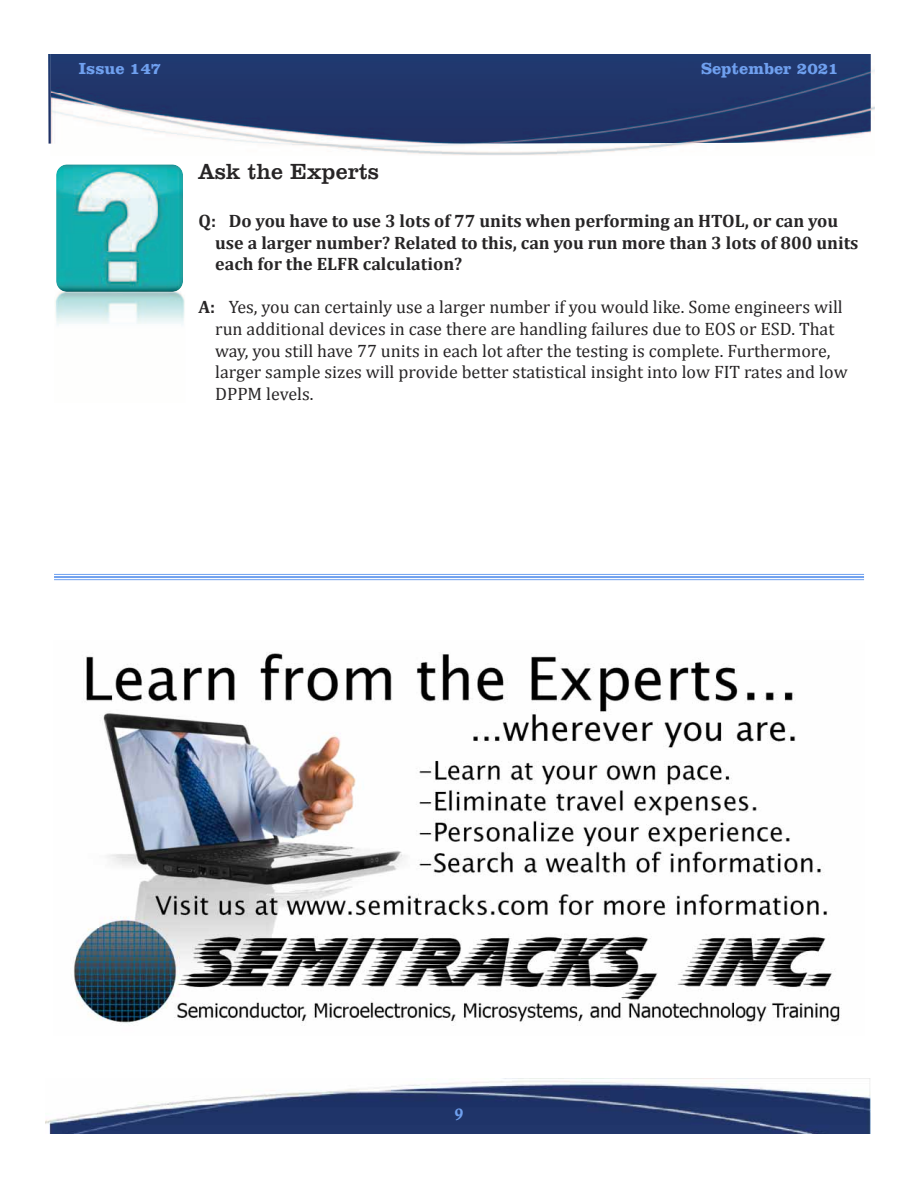
<style>
.page{position:relative;width:918px;height:1188px;background:#fff}
.page>*{position:absolute;margin:0;border:0;box-sizing:border-box;transform-origin:0 0}
.t1{font:22.5px "Clarendon BT";color:#272526}
.t2{font:18px/21.6px "Cambria";color:#272526}
.t3{font:700 18px/21.6px "Cambria";color:#272526}
.t4{font:700 16.5px "Clarendon BT";color:#6fa0ef}
.t5{font:700 16.5px "Calisto";color:#6fa0ef}
.s1{font-weight:700}
</style>
<div class="page">
<img style="left:48px;top:54px;width:3px;height:90px">
<img style="left:871px;top:70px;width:4px;height:41px">
<img style="left:51px;top:54px;width:820px;height:90px">
<img style="left:45px;top:1078px;width:825px;height:56px">
<img style="left:55px;top:291px;width:130px;height:34px">
<img style="left:56px;top:164px;width:127px;height:128px;border-radius:11px">
<img style="left:73px;top:652px;width:767px;height:374px">
<hr style="left:54px;top:574px;width:810px;height:1px;background:#6fa0ef">
<hr style="left:54px;top:576px;width:810px;height:2px;background:#6fa0ef">
<hr style="left:54px;top:579px;width:810px;height:1px;background:#6fa0ef">
<p class="t4" style="left:79px;top:62px;width:84px">Issue 147</p>
<p class="t4" style="left:701px;top:62px;width:139px">September 2021</p>
<p class="t1" style="left:199px;top:163px;width:182px">Ask the Experts</p>
<p class="t3" style="left:215px;top:210px;width:645px;text-indent:-17px">Q: Do you have to use 3 lots of 77 units when performing an HTOL, or can you use a larger number? Related to this, can you run more than 3 lots of 800 units each for the ELFR calculation?</p>
<p class="t2" style="left:215px;top:296px;width:634px;text-indent:-17px"><span class="s1">A:</span> Yes, you can certainly use a larger number if you would like. Some engineers will run additional devices in case there are handling failures due to EOS or ESD. That way, you still have 77 units in each lot after the testing is complete. Furthermore, larger sample sizes will provide better statistical insight into low FIT rates and low DPPM levels.</p>
<p class="t5" style="left:455px;top:1108px;width:10px">9</p>
</div>
